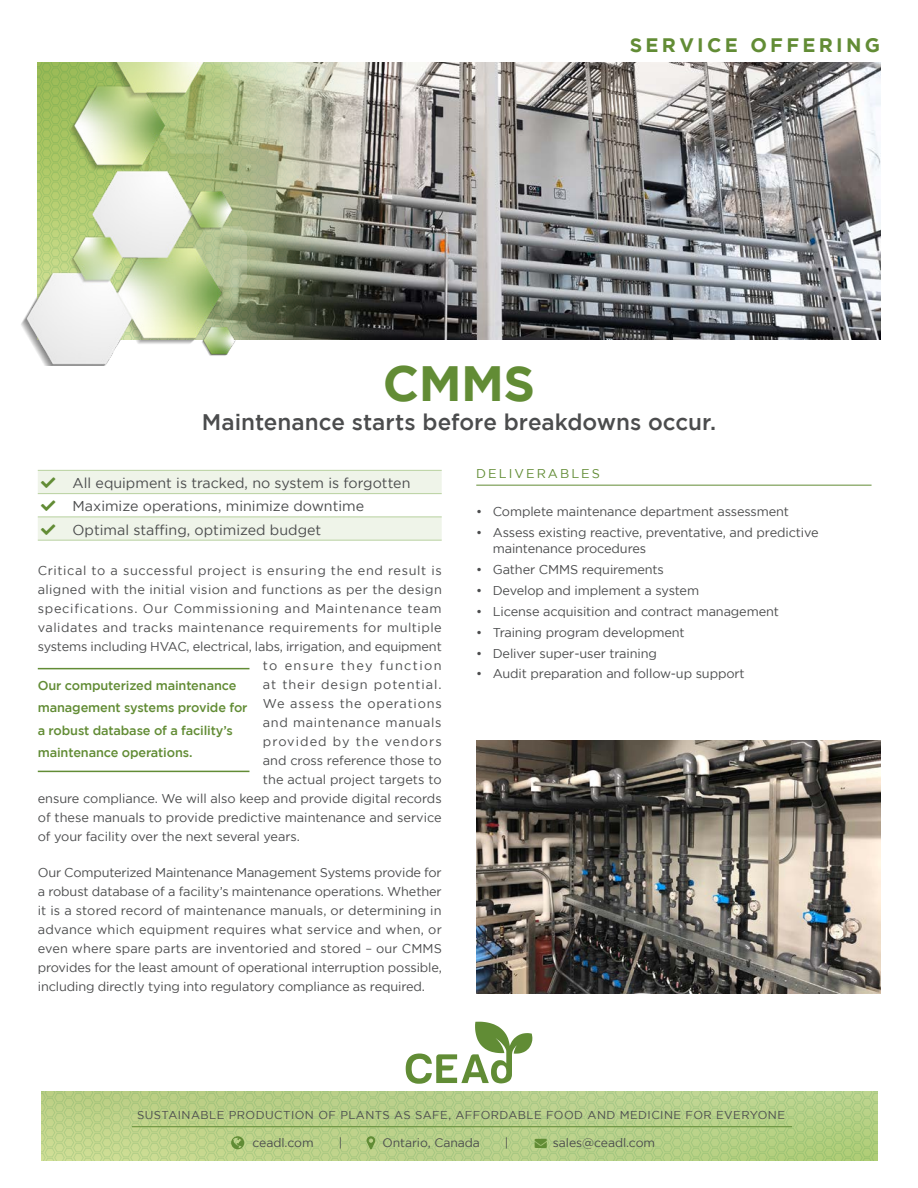
<style>
.page{position:relative;width:918px;height:1188px;background:#fff}
.page>*{position:absolute;margin:0;border:0;box-sizing:border-box;transform-origin:0 0}
.t1{font:700 49.5px "Gotham";color:#628c35}
.t2{font:500 22.5px "Gotham";color:#4b4c4d}
.t3{font:700 19.5px "Gotham";letter-spacing:.17em;color:#628c35}
.t4{font:14.25px "Gotham";color:#4b4c4d}
.Body_copy{font:12.75px/19px "Gotham";letter-spacing:-.005em;color:#4b4c4d;text-align:justify}
.pull_quote{font:500 12.75px/22.5px "Gotham";letter-spacing:-.01em;color:#628c35}
.Body_copy-2{font:12.75px "Gotham";letter-spacing:.025em;color:#4b4c4d}
.Body_copy-3{font:12.75px "Gotham";letter-spacing:.045em;color:#4b4c4d}
.Body_copy-4{font:12.75px "Gotham";letter-spacing:.04em;color:#4b4c4d}
.Body_copy-5{font:12.75px "Gotham";letter-spacing:.055em;color:#4b4c4d}
.Body_copy-6{font:12.75px "Gotham";letter-spacing:.075em;color:#4b4c4d}
.Body_copy-7{font:12.75px "Gotham";letter-spacing:.06em;color:#4b4c4d}
.Body_copy-8{font:12.75px "Gotham";letter-spacing:.05em;color:#4b4c4d}
.Body_copy-9{font:12.75px "Gotham";letter-spacing:.11em;color:#4b4c4d}
.Body_copy-10{font:12.75px "Gotham";letter-spacing:.08em;color:#4b4c4d}
.Subhead{font:12.75px "Gotham";letter-spacing:.16em;color:#628c35}
.t5{font:12.15px "Gotham";letter-spacing:-.005em;color:#4b4c4d}
.t6{font:11.4px "Gotham";letter-spacing:.04em;color:#4c4d4e}
.s1{color:#618c35}
</style>
<div class="page">
<img style="left:21px;top:63px;width:226px;height:303px">
<svg style="left:41px;top:1092px;width:837px;height:68px;background:#b6ce87"></svg>
<hr style="left:132px;top:1126px;width:660px;height:1px;background:#618c35">
<svg style="left:367px;top:1136px;width:8px;height:13px"></svg>
<svg style="left:231px;top:1136px;width:13px;height:13px"></svg>
<svg style="left:406px;top:1022px;width:126px;height:62px"></svg>
<img style="left:502px;top:63px;width:378px;height:276px">
<hr style="left:38px;top:540px;width:404px;height:1px;background:#b8d19f">
<hr style="left:476px;top:485px;width:396px;height:1px;background:#628c35">
<img style="left:476px;top:741px;width:404px;height:252px">
<hr style="left:38px;top:668px;width:211px;height:1px;background:#628c35">
<hr style="left:38px;top:771px;width:211px;height:1px;background:#628c35">
<img style="left:38px;top:63px;width:383px;height:276px">
<svg style="left:421px;top:63px;width:81px;height:276px;background:#9d9a99"></svg>
<svg style="left:38px;top:470px;width:404px;height:70px"></svg>
<h3 class="t3" style="left:630px;top:34px;width:252px">SERVICE OFFERING</h3>
<p class="t1" style="left:383px;top:355px;width:154px">CMMS</p>
<p class="t2" style="left:202px;top:409px;width:516px">Maintenance starts before breakdowns occur.</p>
<p class="t4" style="left:73px;top:475px;width:339px">All equipment is tracked, no system is forgotten</p>
<p class="t4" style="left:73px;top:499px;width:293px">Maximize operations, minimize downtime</p>
<p class="t4" style="left:73px;top:522px;width:250px">Optimal staffing, optimized budget</p>
<p class="Body_copy-3" style="left:38px;top:563px;width:405px">Critical to a successful project is ensuring the end result is</p>
<p class="Body_copy-2" style="left:38px;top:582px;width:406px">aligned with the initial vision and functions as per the design</p>
<p class="Body_copy-5" style="left:38px;top:601px;width:405px">specifications. Our Commissioning and Maintenance team</p>
<p class="Body_copy-4" style="left:38px;top:620px;width:406px">validates and tracks maintenance requirements for multiple</p>
<p class="Body_copy" style="left:38px;top:636px;width:406px">systems including HVAC, electrical, labs, irrigation, and equipment</p>
<p class="Body_copy-9" style="left:263px;top:658px;width:180px">to ensure they function</p>
<p class="Body_copy-6" style="left:263px;top:677px;width:180px">at their design potential.</p>
<p class="Body_copy-7" style="left:263px;top:696px;width:180px">We assess the operations</p>
<p class="Body_copy-8" style="left:263px;top:715px;width:180px">and maintenance manuals</p>
<p class="Body_copy-10" style="left:263px;top:734px;width:180px">provided by the vendors</p>
<p class="Body_copy" style="left:263px;top:751px;width:180px">and cross reference those to</p>
<p class="Body_copy" style="left:263px;top:770px;width:180px">the actual project targets to</p>
<p class="Body_copy" style="left:38px;top:789px;width:405px">ensure compliance. We will also keep and provide digital records</p>
<p class="Body_copy" style="left:38px;top:808px;width:405px">of these manuals to provide predictive maintenance and service</p>
<p class="Body_copy" style="left:38px;top:827px;width:264px">of your facility over the next several years.</p>
<p class="Body_copy" style="left:38px;top:863px;width:406px">Our Computerized Maintenance Management Systems provide for a robust database of a facility’s maintenance operations. Whether it is a stored record of maintenance manuals, or determining in advance which equipment requires what service and when, or even where spare parts are inventoried and stored – our CMMS provides for the least amount of operational interruption possible, including directly tying into regulatory compliance as required.</p>
<p class="pull_quote" style="left:38px;top:674px;width:211px">Our computerized maintenance management systems provide for a robust database of a facility’s maintenance operations.</p>
<p class="Subhead" style="left:476px;top:466px;width:125px">DELIVERABLES</p>
<p class="Body_copy" style="left:476px;top:502px;width:314px">• Complete maintenance department assessment</p>
<p class="Body_copy" style="left:493px;top:524px;width:327px;line-height:16.5px;text-indent:-16px">• Assess existing reactive, preventative, and predictive maintenance procedures</p>
<p class="Body_copy" style="left:476px;top:560px;width:189px">• Gather CMMS requirements</p>
<p class="Body_copy" style="left:476px;top:581px;width:224px">• Develop and implement a system</p>
<p class="Body_copy" style="left:476px;top:602px;width:304px">• License acquisition and contract management</p>
<p class="Body_copy" style="left:476px;top:622px;width:210px">• Training program development</p>
<p class="Body_copy" style="left:476px;top:643px;width:182px">• Deliver super-user training</p>
<p class="Body_copy" style="left:476px;top:664px;width:270px">• Audit preparation and follow-up support</p>
<p class="t6" style="left:137px;top:1108px;width:649px">SUSTAINABLE PRODUCTION OF PLANTS AS SAFE, AFFORDABLE FOOD AND MEDICINE FOR EVERYONE</p>
<p class="t5" style="left:252px;top:1136px;width:63px">ceadl.com</p>
<p class="t5" style="left:339px;top:1136px;width:5px">|</p>
<p class="t5" style="left:382px;top:1136px;width:99px">Ontario, Canada</p>
<p class="t5" style="left:505px;top:1136px;width:5px">|</p>
<p class="t5" style="left:535px;top:1136px;width:122px"><span class="s1">→</span> sales@ceadl.com</p>
</div>
